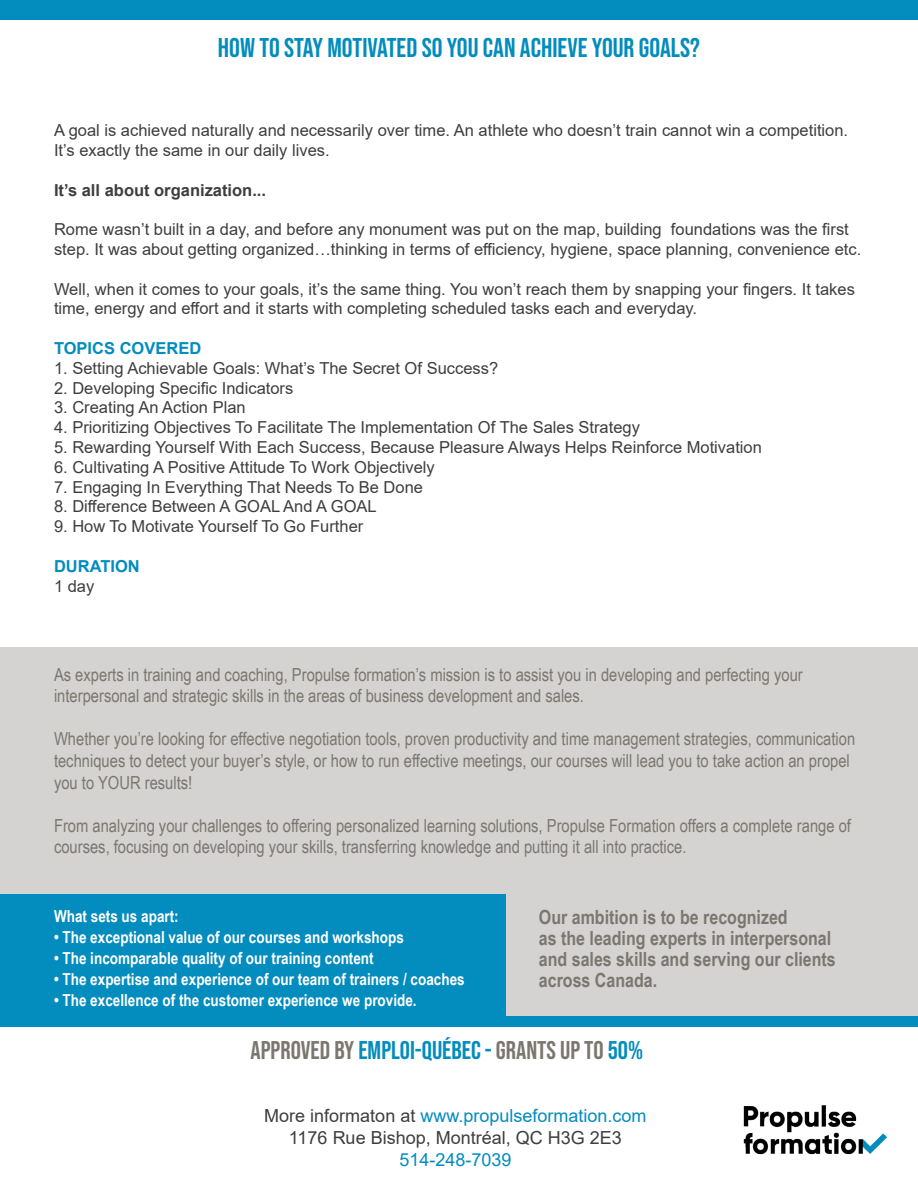
<style>
.page{position:relative;width:918px;height:1188px;background:#fff}
.page>*{position:absolute;margin:0;border:0;box-sizing:border-box;transform-origin:0 0}
.t1{font:27px "Bebas Neue";color:#038cbe}
.t2{font:25.5px "Bebas Neue";color:#7b7770}
.t3{font:700 19.5px/21px "Arial Narrow";color:#7b7770}
.t4{font:18px/21.6px "Arial Narrow";color:#7b7770}
.t5{font:18px "Arial";color:#038cbe}
.t6{font:18px "Arial";color:#3e3e3f}
.t7{font:16.5px/19.8px "Arial";color:#3e3e3f}
.t8{font:700 16.5px "Arial Narrow";color:#fff}
.t9{font:700 16.5px "Arial";color:#3e3e3f}
.t10{font:700 16.5px "Arial";color:#038cbe}
.s1{color:#038cbe}
.s2{color:#3e3e3f}
</style>
<div class="page">
<div style="left:0;top:647px;width:918px;height:369px;background:#d4d3d1"></div>
<img style="left:743px;top:1105px;width:144px;height:50px">
<div style="left:0;top:0;width:918px;height:20px;background:#038cbe"></div>
<div style="left:0;top:1016px;width:918px;height:11px;background:#038cbe"></div>
<div style="left:0;top:894px;width:506px;height:126px;background:#038cbe"></div>
<p class="t1" style="left:218px;top:33px;width:484px">HOW TO STAY MOTIVATED SO YOU CAN ACHIEVE YOUR GOALS?</p>
<p class="t7" style="left:54px;top:120px;width:796px">A goal is achieved naturally and necessarily over time. An athlete who doesn’t train cannot win a competition.<br>It’s exactly the same in our daily lives.</p>
<p class="t9" style="left:54px;top:178px;width:214px">It’s all about organization...</p>
<p class="t7" style="left:54px;top:219px;width:809px">Rome wasn’t built in a day, and before any monument was put on the map, building foundations was the first step. It was about getting organized…thinking in terms of efficiency, hygiene, space planning, convenience etc.</p>
<p class="t7" style="left:54px;top:279px;width:802px">Well, when it comes to your goals, it’s the same thing. You won’t reach them by snapping your fingers. It takes time, energy and effort and it starts with completing scheduled tasks each and everyday.</p>
<p class="t10" style="left:54px;top:337px;width:149px">TOPICS COVERED</p>
<p class="t7" style="left:54px;top:358px;width:446px">1. Setting Achievable Goals: What’s The Secret Of Success?</p>
<p class="t7" style="left:54px;top:378px;width:241px">2. Developing Specific Indicators</p>
<p class="t7" style="left:54px;top:398px;width:193px">3. Creating An Action Plan</p>
<p class="t7" style="left:54px;top:417px;width:588px">4. Prioritizing Objectives To Facilitate The Implementation Of The Sales Strategy</p>
<p class="t7" style="left:54px;top:437px;width:709px">5. Rewarding Yourself With Each Success, Because Pleasure Always Helps Reinforce Motivation</p>
<p class="t7" style="left:54px;top:457px;width:382px">6. Cultivating A Positive Attitude To Work Objectively</p>
<p class="t7" style="left:54px;top:477px;width:371px">7. Engaging In Everything That Needs To Be Done</p>
<p class="t7" style="left:54px;top:497px;width:324px">8. Difference Between A GOAL And A GOAL</p>
<p class="t7" style="left:54px;top:516px;width:311px">9. How To Motivate Yourself To Go Further</p>
<p class="t10" style="left:54px;top:554px;width:87px">DURATION</p>
<p class="t7" style="left:54px;top:576px;width:42px">1 day</p>
<p class="t4" style="left:54px;top:663px;width:750px">As experts in training and coaching, Propulse formation’s mission is to assist you in developing and perfecting your interpersonal and strategic skills in the areas of business development and sales.</p>
<p class="t4" style="left:54px;top:728px;width:803px">Whether you’re looking for effective negotiation tools, proven productivity and time management strategies, communication techniques to detect your buyer’s style, or how to run effective meetings, our courses will lead you to take action an propel you to YOUR results!</p>
<p class="t4" style="left:54px;top:814px;width:799px">From analyzing your challenges to offering personalized learning solutions, Propulse Formation offers a complete range of courses, focusing on developing your skills, transferring knowledge and putting it all into practice.</p>
<p class="t8" style="left:54px;top:904px;width:126px">What sets us apart:</p>
<p class="t8" style="left:54px;top:925px;width:351px">• The exceptional value of our courses and workshops</p>
<p class="t8" style="left:54px;top:946px;width:321px">• The incomparable quality of our training content</p>
<p class="t8" style="left:54px;top:967px;width:412px">• The expertise and experience of our team of trainers / coaches</p>
<p class="t8" style="left:54px;top:988px;width:364px">• The excellence of the customer experience we provide.</p>
<p class="t3" style="left:539px;top:906px;width:250px">Our ambition is to be recognized</p>
<p class="t3" style="left:539px;top:927px;width:294px">as the leading experts in interpersonal</p>
<p class="t3" style="left:539px;top:948px;width:298px">and sales skills and serving our clients across Canada.</p>
<p class="t2" style="left:251px;top:1035px;width:394px">APPROVED BY <span class="s1">EMPLOI-QUÉBEC -</span> GRANTS UP TO <span class="s1">50%</span></p>
<p class="t5" style="left:264px;top:1104px;width:384px"><span class="s2">More informaton at</span> www.propulseformation.com</p>
<p class="t6" style="left:289px;top:1125px;width:334px">1176 Rue Bishop, Montréal, QC H3G 2E3</p>
<p class="t5" style="left:399px;top:1147px;width:114px">514-248-7039</p>
</div>
